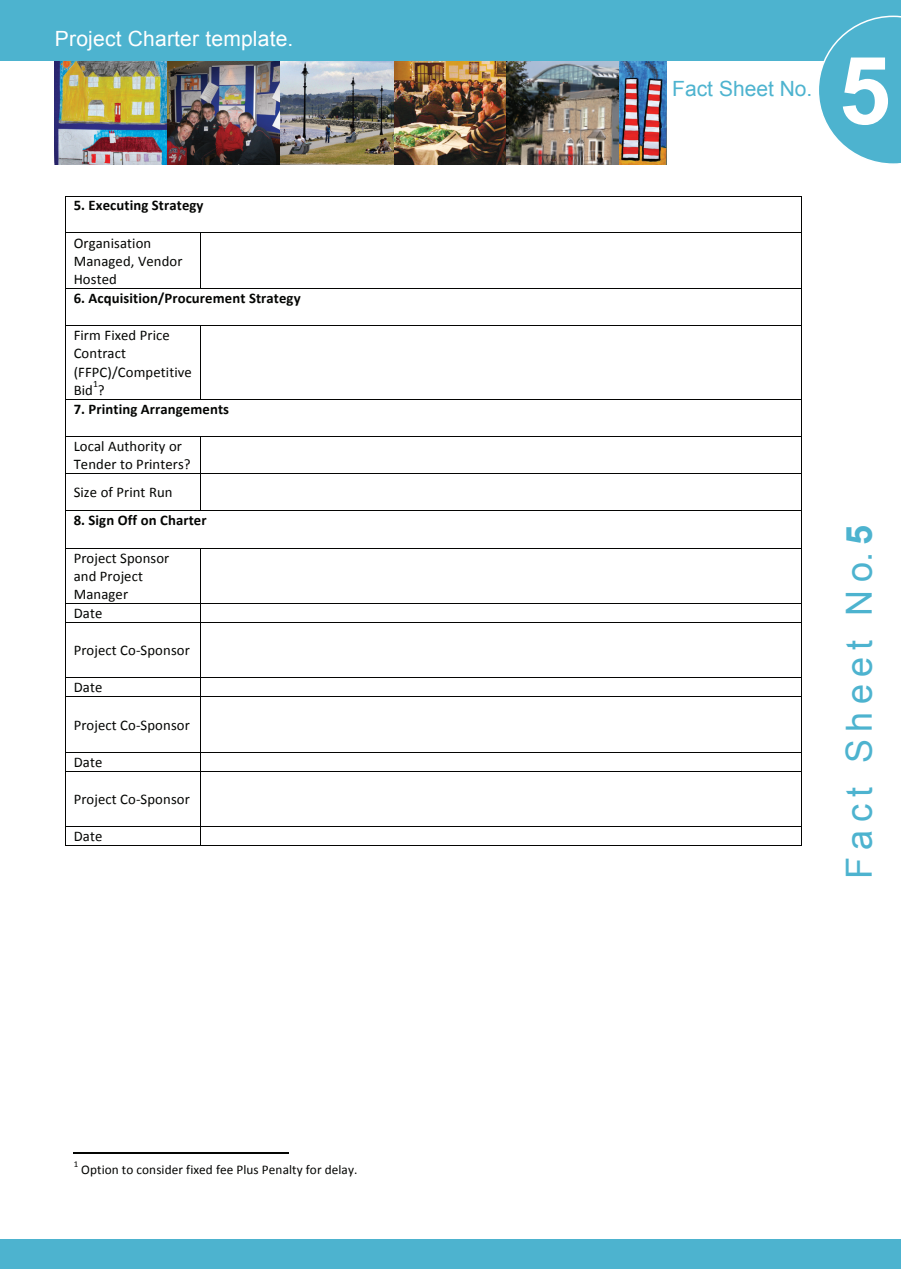
<style>
.page{position:relative;width:901px;height:1269px;background:#fff}
.page>*{position:absolute;margin:0;border:0;box-sizing:border-box;transform-origin:0 0}
.t1{font:700 93.9px "Arial";color:#fff}
.t2{font:36px "Arial";letter-spacing:.2em;color:#4db3cf}
.t3{font:21px "Arial";letter-spacing:.01em;color:#fff}
.t4{font:21px "Arial";color:#4db3cf}
.t5{font:14.7px/18.3px "Calibri";letter-spacing:.01em;color:#040503}
.t6{font:700 14.7px "Calibri";letter-spacing:.01em;color:#040503}
.t7{font:13.2px "Calibri";letter-spacing:.005em;color:#040503}
.t8{font:9.6px "Calibri";color:#040503}
.t9{font:9px "Calibri";color:#040503}
.s1{font-weight:700}
</style>
<div class="page">
<div style="left:0;top:1239px;width:901px;height:30px;background:#4db3cf"></div>
<img style="left:55px;top:61px;width:612px;height:104px">
<div style="left:0;top:0;width:901px;height:61px;background:#4db3cf"></div>
<hr style="left:66px;top:196px;width:735px;height:1px;background:#040503">
<hr style="left:65px;top:196px;width:1px;height:36px;background:#040503">
<hr style="left:801px;top:196px;width:1px;height:36px;background:#040503">
<hr style="left:66px;top:232px;width:134px;height:1px;background:#040503">
<hr style="left:200px;top:232px;width:601px;height:1px;background:#040503">
<hr style="left:65px;top:233px;width:1px;height:55px;background:#040503">
<hr style="left:200px;top:233px;width:1px;height:55px;background:#040503">
<hr style="left:801px;top:233px;width:1px;height:55px;background:#040503">
<hr style="left:66px;top:288px;width:134px;height:1px;background:#040503">
<hr style="left:200px;top:288px;width:601px;height:1px;background:#040503">
<hr style="left:65px;top:289px;width:1px;height:36px;background:#040503">
<hr style="left:801px;top:289px;width:1px;height:36px;background:#040503">
<hr style="left:66px;top:325px;width:134px;height:1px;background:#040503">
<hr style="left:200px;top:325px;width:601px;height:1px;background:#040503">
<hr style="left:65px;top:326px;width:1px;height:73px;background:#040503">
<hr style="left:200px;top:326px;width:1px;height:73px;background:#040503">
<hr style="left:801px;top:326px;width:1px;height:73px;background:#040503">
<hr style="left:66px;top:399px;width:134px;height:1px;background:#040503">
<hr style="left:200px;top:399px;width:601px;height:1px;background:#040503">
<hr style="left:65px;top:399px;width:1px;height:37px;background:#040503">
<hr style="left:801px;top:399px;width:1px;height:37px;background:#040503">
<hr style="left:66px;top:436px;width:134px;height:1px;background:#040503">
<hr style="left:200px;top:436px;width:601px;height:1px;background:#040503">
<hr style="left:65px;top:437px;width:1px;height:36px;background:#040503">
<hr style="left:200px;top:437px;width:1px;height:36px;background:#040503">
<hr style="left:801px;top:437px;width:1px;height:36px;background:#040503">
<hr style="left:66px;top:473px;width:134px;height:1px;background:#040503">
<hr style="left:200px;top:473px;width:601px;height:1px;background:#040503">
<hr style="left:65px;top:474px;width:1px;height:37px;background:#040503">
<hr style="left:200px;top:474px;width:1px;height:37px;background:#040503">
<hr style="left:801px;top:474px;width:1px;height:37px;background:#040503">
<hr style="left:66px;top:511px;width:134px;height:1px;background:#040503">
<hr style="left:200px;top:511px;width:601px;height:1px;background:#040503">
<hr style="left:65px;top:511px;width:1px;height:37px;background:#040503">
<hr style="left:801px;top:511px;width:1px;height:37px;background:#040503">
<hr style="left:66px;top:548px;width:134px;height:1px;background:#040503">
<hr style="left:200px;top:548px;width:601px;height:1px;background:#040503">
<hr style="left:65px;top:548px;width:1px;height:55px;background:#040503">
<hr style="left:200px;top:548px;width:1px;height:55px;background:#040503">
<hr style="left:801px;top:548px;width:1px;height:55px;background:#040503">
<hr style="left:66px;top:603px;width:134px;height:1px;background:#040503">
<hr style="left:200px;top:603px;width:601px;height:1px;background:#040503">
<svg style="left:65px;top:603px;width:1px;height:20px"></svg>
<hr style="left:66px;top:622px;width:134px;height:1px;background:#040503">
<svg style="left:200px;top:604px;width:1px;height:18px"></svg>
<hr style="left:200px;top:622px;width:601px;height:1px;background:#040503">
<svg style="left:801px;top:603px;width:1px;height:20px"></svg>
<hr style="left:65px;top:623px;width:1px;height:54px;background:#040503">
<hr style="left:200px;top:623px;width:1px;height:54px;background:#040503">
<hr style="left:801px;top:623px;width:1px;height:54px;background:#040503">
<hr style="left:66px;top:677px;width:134px;height:1px;background:#040503">
<hr style="left:200px;top:677px;width:601px;height:1px;background:#040503">
<svg style="left:65px;top:677px;width:1px;height:20px"></svg>
<hr style="left:66px;top:696px;width:134px;height:1px;background:#040503">
<svg style="left:200px;top:678px;width:1px;height:18px"></svg>
<hr style="left:200px;top:696px;width:601px;height:1px;background:#040503">
<svg style="left:801px;top:677px;width:1px;height:20px"></svg>
<hr style="left:65px;top:697px;width:1px;height:55px;background:#040503">
<hr style="left:200px;top:697px;width:1px;height:55px;background:#040503">
<hr style="left:801px;top:697px;width:1px;height:55px;background:#040503">
<hr style="left:66px;top:752px;width:134px;height:1px;background:#040503">
<hr style="left:200px;top:752px;width:601px;height:1px;background:#040503">
<svg style="left:65px;top:752px;width:1px;height:20px"></svg>
<hr style="left:66px;top:771px;width:134px;height:1px;background:#040503">
<svg style="left:200px;top:753px;width:1px;height:18px"></svg>
<hr style="left:200px;top:771px;width:601px;height:1px;background:#040503">
<svg style="left:801px;top:752px;width:1px;height:20px"></svg>
<hr style="left:65px;top:772px;width:1px;height:54px;background:#040503">
<hr style="left:200px;top:772px;width:1px;height:54px;background:#040503">
<hr style="left:801px;top:772px;width:1px;height:54px;background:#040503">
<hr style="left:66px;top:826px;width:134px;height:1px;background:#040503">
<hr style="left:200px;top:826px;width:601px;height:1px;background:#040503">
<svg style="left:65px;top:826px;width:1px;height:20px"></svg>
<hr style="left:66px;top:845px;width:134px;height:1px;background:#040503">
<svg style="left:200px;top:827px;width:1px;height:18px"></svg>
<hr style="left:200px;top:845px;width:601px;height:1px;background:#040503">
<svg style="left:801px;top:826px;width:1px;height:20px"></svg>
<hr style="left:74px;top:1152px;width:215px;height:1px;background:#040503">
<svg style="left:819px;top:16px;width:82px;height:148px"></svg>
<h3 class="t3" style="left:55px;top:25px;width:240px">Project Charter template.</h3>
<p class="t6" style="left:74px;top:196px;width:131px">5. Executing Strategy</p>
<p class="t5" style="left:74px;top:234px;width:110px">Organisation<br>Managed, Vendor<br>Hosted</p>
<p class="t6" style="left:74px;top:288px;width:228px">6. Acquisition/Procurement Strategy</p>
<p class="t5" style="left:74px;top:326px;width:120px">Firm Fixed Price<br>Contract (FFPC)/Competitive<br>Bid ?</p>
<p class="t8" style="left:93px;top:378px;width:6px">1</p>
<p class="t6" style="left:74px;top:400px;width:157px">7. Printing Arrangements</p>
<p class="t5" style="left:74px;top:437px;width:119px">Local Authority or<br>Tender to Printers?</p>
<p class="t5" style="left:74px;top:483px;width:101px">Size of Print Run</p>
<p class="t6" style="left:74px;top:511px;width:134px">8. Sign Off on Charter</p>
<p class="t5" style="left:74px;top:548px;width:97px">Project Sponsor and Project<br>Manager<br>Date</p>
<p class="t5" style="left:74px;top:641px;width:118px">Project Co--‐Sponsor</p>
<p class="t5" style="left:74px;top:678px;width:30px">Date</p>
<p class="t5" style="left:74px;top:715px;width:118px">Project Co--‐Sponsor</p>
<p class="t5" style="left:74px;top:753px;width:30px">Date</p>
<p class="t5" style="left:74px;top:790px;width:118px">Project Co--‐Sponsor</p>
<p class="t5" style="left:74px;top:827px;width:30px">Date</p>
<p class="t9" style="left:74px;top:1158px;width:6px">1</p>
<p class="t7" style="left:81px;top:1161px;width:278px">Option to consider fixed fee Plus Penalty for delay.</p>
<h3 class="t4" style="left:672px;top:75px;width:142px">Fact Sheet No.</h3>
<h1 class="t1" style="left:838px;top:28px;width:54px">5</h1>
<h2 class="t2" style="left:835px;top:879px;width:355px;rotate:-90deg">Fact Sheet No.<span class="s1">5</span></h2>
</div>
